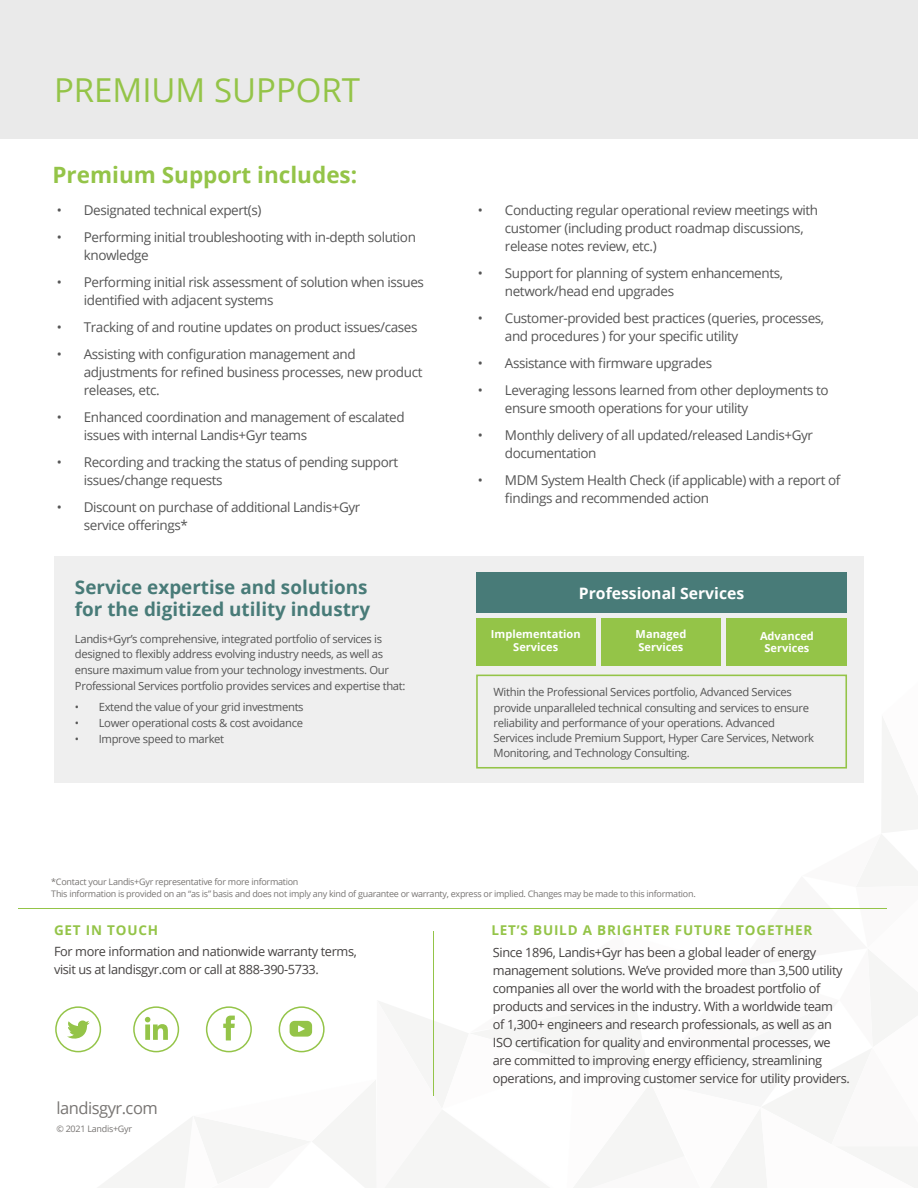
<style>
.page{position:relative;width:918px;height:1188px;background:#fff}
.page>*{position:absolute;margin:0;border:0;box-sizing:border-box;transform-origin:0 0}
.t1{font:33px "Open Sans";color:#94c448}
.t2{font:700 22.5px "Open Sans";color:#94c448}
.t3{font:700 18.9px/21.3px "Open Sans";color:#487b78}
.t4{font:16.5px "Open Sans";letter-spacing:-.03em;color:#787573}
.t5{font:700 15.75px "Open Sans";color:#fff}
.t6{font:13.5px/18px "Open Sans";letter-spacing:-.03em;color:#555}
.t7{font:700 13.5px "Open Sans";letter-spacing:.06em;color:#94c448}
.t8{font:12.75px/18px "Open Sans";letter-spacing:-.03em;color:#454241}
.t9{font:11.25px/15.1px "Open Sans";letter-spacing:-.03em;color:#555}
.t10{font:700 11.1px/12.6px "Open Sans";color:#fff;text-align:center}
.t11{font:9px/12px "Open Sans";letter-spacing:-.03em;color:#787573}
</style>
<div class="page">
<div style="left:0;top:0;width:918px;height:139px;background:#eaeaea"></div>
<hr style="left:18px;top:908px;width:868px;height:1px;background:#94c448">
<div style="left:55px;top:1006px;width:46px;height:46px;border:2px solid #94c448;border-radius:50%"></div>
<svg style="left:67px;top:717px;width:851px;height:471px"></svg>
<div style="left:54px;top:556px;width:810px;height:227px;background:#ebebeb"></div>
<div style="left:476px;top:619px;width:119px;height:47px;background:#94c448"></div>
<div style="left:476px;top:572px;width:371px;height:41px;background:#487b78"></div>
<div style="left:727px;top:619px;width:120px;height:47px;background:#94c448"></div>
<div style="left:476px;top:675px;width:371px;height:94px;border:2px solid #94c448"></div>
<div style="left:601px;top:619px;width:120px;height:47px;background:#94c448"></div>
<h1 class="t1" style="left:54px;top:67px;width:308px">PREMIUM SUPPORT</h1>
<h2 class="t2" style="left:52px;top:159px;width:306px">Premium Support includes:</h2>
<p class="t6" style="left:57px;top:200px;width:206px">• Designated technical expert(s)</p>
<p class="t6" style="left:84px;top:227px;width:334px;text-indent:-27px">• Performing initial troubleshooting with in-depth solution knowledge</p>
<p class="t6" style="left:84px;top:272px;width:342px;text-indent:-27px">• Performing initial risk assessment of solution when issues identified with adjacent systems</p>
<p class="t6" style="left:57px;top:317px;width:362px">• Tracking of and routine updates on product issues/cases</p>
<p class="t6" style="left:84px;top:344px;width:340px;text-indent:-27px">• Assisting with configuration management and adjustments for refined business processes, new product releases, etc.</p>
<p class="t6" style="left:84px;top:407px;width:322px;text-indent:-27px">• Enhanced coordination and management of escalated issues with internal Landis+Gyr teams</p>
<p class="t6" style="left:84px;top:452px;width:316px;text-indent:-27px">• Recording and tracking the status of pending support issues/change requests</p>
<p class="t6" style="left:84px;top:497px;width:278px;text-indent:-27px">• Discount on purchase of additional Landis+Gyr service offerings*</p>
<h3 class="t3" style="left:75px;top:576px;width:297px">Service expertise and solutions for the digitized utility industry</h3>
<p class="t9" style="left:75px;top:630px;width:332px;line-height:15.9px">Landis+Gyr’s comprehensive, integrated portfolio of services is designed to flexibly address evolving industry needs, as well as ensure maximum value from your technology investments. Our Professional Services portfolio provides services and expertise that:</p>
<p class="t9" style="left:75px;top:699px;width:230px">• Extend the value of your grid investments</p>
<p class="t9" style="left:75px;top:715px;width:230px">• Lower operational costs &amp; cost avoidance</p>
<p class="t9" style="left:75px;top:731px;width:151px">• Improve speed to market</p>
<p class="t6" style="left:505px;top:200px;width:315px;text-indent:-27px">• Conducting regular operational review meetings with customer (including product roadmap discussions, release notes review, etc.)</p>
<p class="t6" style="left:505px;top:263px;width:280px;text-indent:-27px">• Support for planning of system enhancements, network/head end upgrades</p>
<p class="t6" style="left:505px;top:308px;width:321px;text-indent:-27px">• Customer-provided best practices (queries, processes, and procedures ) for your specific utility</p>
<p class="t6" style="left:478px;top:353px;width:236px">• Assistance with firmware upgrades</p>
<p class="t6" style="left:505px;top:380px;width:325px;text-indent:-27px">• Leveraging lessons learned from other deployments to ensure smooth operations for your utility</p>
<p class="t6" style="left:505px;top:425px;width:310px;text-indent:-27px">• Monthly delivery of all updated/released Landis+Gyr documentation</p>
<p class="t6" style="left:505px;top:470px;width:337px;text-indent:-27px">• MDM System Health Check (if applicable) with a report of findings and recommended action</p>
<p class="t5" style="left:579px;top:582px;width:167px">Professional Services</p>
<p class="t10" style="left:491px;top:627px;width:91px">Implementation<br>Services</p>
<p class="t10" style="left:636px;top:627px;width:52px;text-align:left">Managed<br>Services</p>
<p class="t10" style="left:760px;top:629px;width:55px">Advanced<br>Services</p>
<p class="t9" style="left:494px;top:684px;width:322px">Within the Professional Services portfolio, Advanced Services provide unparalleled technical consulting and services to ensure reliability and performance of your operations. Advanced Services include Premium Support, Hyper Care Services, Network Monitoring, and Technology Consulting.</p>
<p class="t11" style="left:51px;top:876px;width:646px">*Contact your Landis+Gyr representative for more information<br>This information is provided on an “as is” basis and does not imply any kind of guarantee or warranty, express or implied. Changes may be made to this information.</p>
<p class="t7" style="left:54px;top:921px;width:106px">GET IN TOUCH</p>
<p class="t8" style="left:54px;top:942px;width:304px">For more information and nationwide warranty terms, visit us at landisgyr.com or call at 888-390-5733.</p>
<p class="t4" style="left:56px;top:1097px;width:103px">landisgyr.com</p>
<p class="t11" style="left:56px;top:1123px;width:77px">© 2021 Landis+Gyr</p>
<p class="t7" style="left:491px;top:921px;width:323px">LET’S BUILD A BRIGHTER FUTURE TOGETHER</p>
<p class="t8" style="left:493px;top:943px;width:358px">Since 1896, Landis+Gyr has been a global leader of energy management solutions. We’ve provided more than 3,500 utility companies all over the world with the broadest portfolio of products and services in the industry. With a worldwide team<br>of 1,300+ engineers and research professionals, as well as an ISO certification for quality and environmental processes, we are committed to improving energy efficiency, streamlining operations, and improving customer service for utility providers.</p>
</div>
